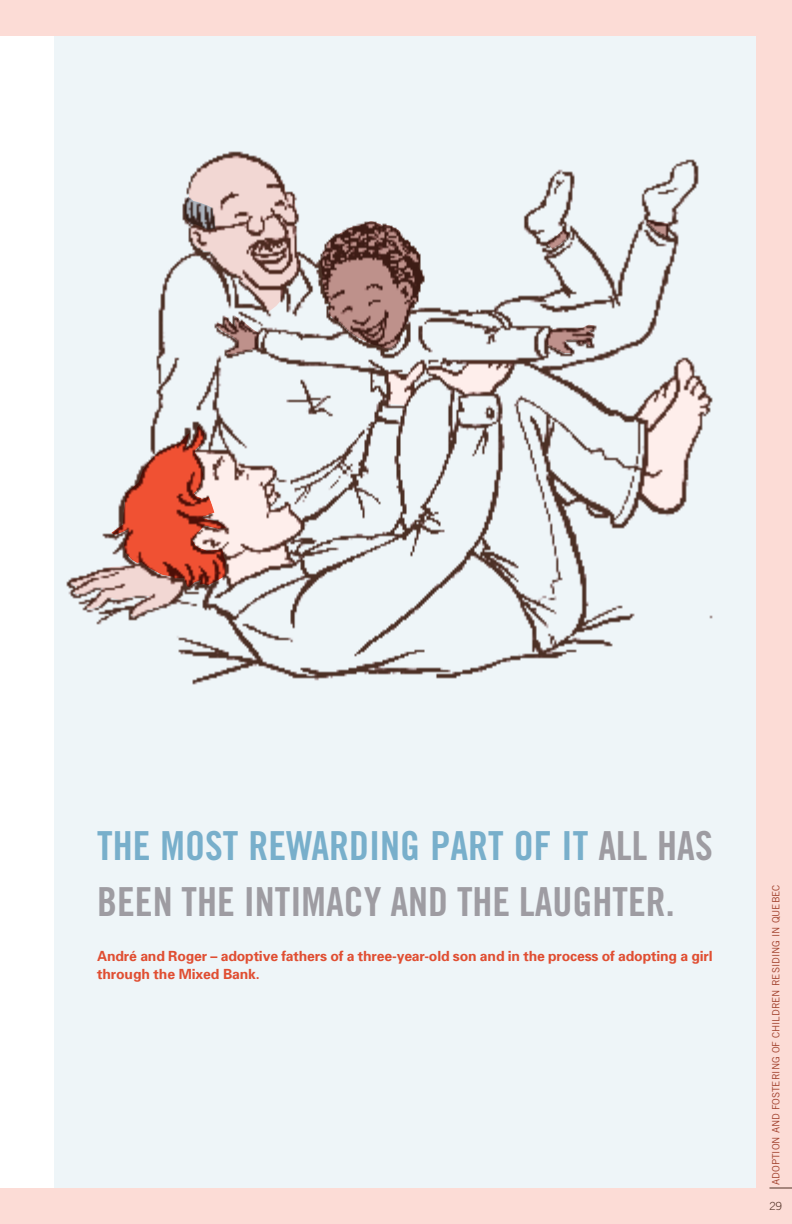
<style>
.page{position:relative;width:792px;height:1224px;background:#fff}
.page>*{position:absolute;margin:0;border:0;box-sizing:border-box;transform-origin:0 0}
.t1{font:40px/56px "Trade Gothic Bold Cond Twenty";color:#9e9ca2}
.t2{font:700 14px/18px "Univers";letter-spacing:-.01em;color:#e04e32}
.t3{font:300 11.2px "Trade Gothic";color:#513126}
.t4{font:10px "Trade Gothic";color:#a1412c}
.s1{color:#78afcb}
</style>
<div class="page">
<div style="left:54px;top:36px;width:702px;height:1152px;background:#eef5f8"></div>
<div style="left:756px;top:17px;width:36px;height:1185px;background:#fcdcd6"></div>
<div style="left:0;top:1188px;width:792px;height:36px;background:#fcdcd6"></div>
<svg style="left:770px;top:1188px;width:22px;height:1px"></svg>
<div style="left:0;top:0;width:792px;height:36px;background:#fcdcd6"></div>
<img style="left:66px;top:151px;width:647px;height:534px">
<h1 class="t1" style="left:97px;top:817px;width:617px"><span class="s1">THE MOST REWARDING PART OF IT</span> ALL HAS<br>BEEN THE INTIMACY AND THE LAUGHTER.</h1>
<p class="t2" style="left:97px;top:946px;width:617px">André and Roger – adoptive fathers of a three-year-old son and in the process of adopting a girl through the Mixed Bank.</p>
<p class="t4" style="left:770px;top:1185px;width:302px;rotate:-90deg">Adoption and fostering of children residing in Quebec</p>
<p class="t3" style="left:770px;top:1199px;width:14px">29</p>
</div>
